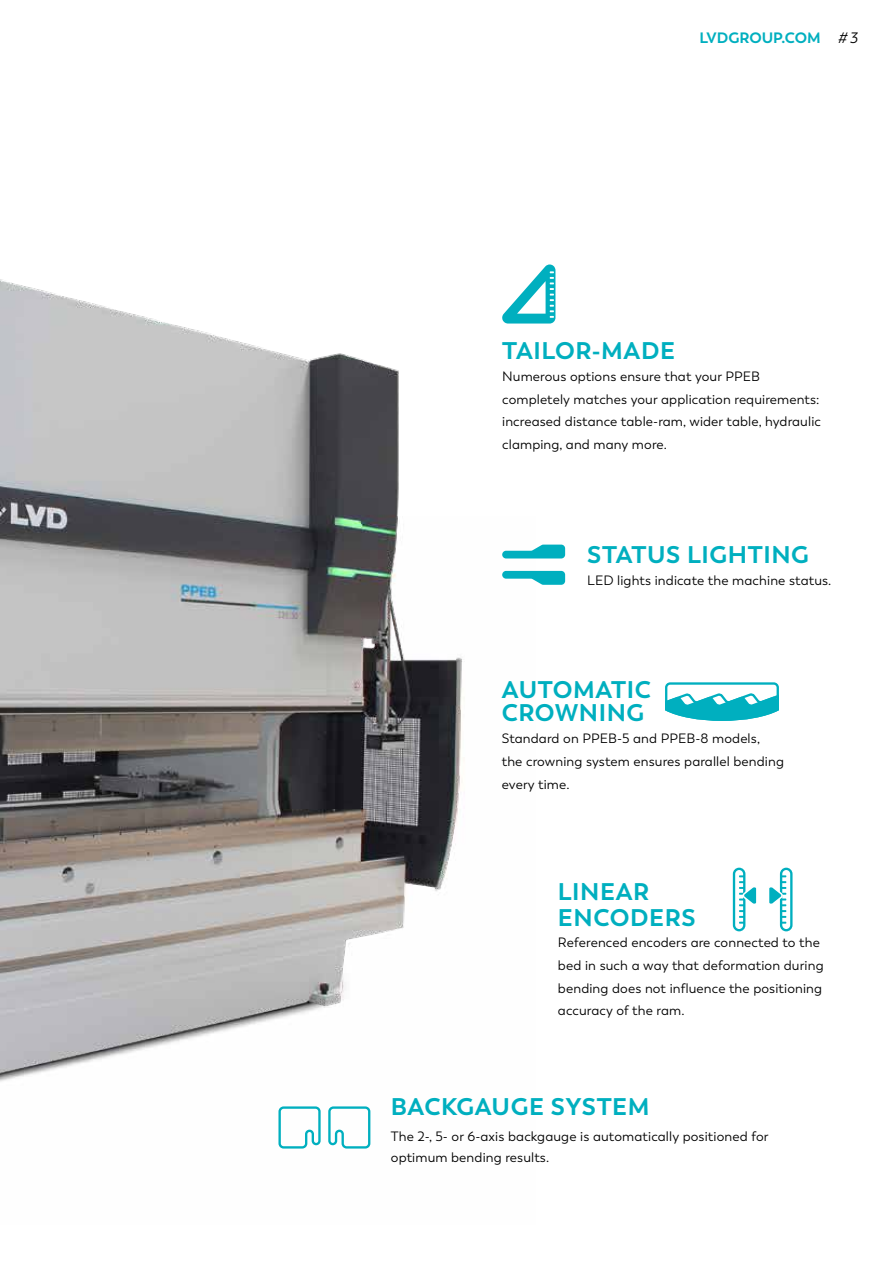
<style>
.page{position:relative;width:893px;height:1263px;background:#fff}
.page>*{position:absolute;margin:0;border:0;box-sizing:border-box;transform-origin:0 0}
.t1{font:700 24px/25.7px "Trenda";letter-spacing:.025em;color:#00afbf}
.t2{font:700 15px "Trenda";color:#00afbf}
.t3{font:13.5px/22.6px "Trenda";letter-spacing:.01em;color:#000}
.s1{font-weight:400;font-style:italic;color:#000}
</style>
<div class="page">
<img style="left:0;top:279px;width:536px;height:803px">
<div style="left:733px;top:868px;width:12px;height:63px;border:2px solid #00afbf;border-radius:5px"></div>
<svg style="left:739px;top:875px;width:18px;height:49px"></svg>
<div style="left:780px;top:868px;width:12px;height:63px;border:2px solid #00afbf;border-radius:5px"></div>
<svg style="left:769px;top:875px;width:17px;height:49px"></svg>
<svg style="left:278px;top:1106px;width:93px;height:43px"></svg>
<svg style="left:502px;top:545px;width:63px;height:13px"></svg>
<svg style="left:502px;top:571px;width:63px;height:14px"></svg>
<svg style="left:665px;top:682px;width:114px;height:39px"></svg>
<svg style="left:502px;top:264px;width:53px;height:59px"></svg>
<p class="t2" style="left:699px;top:28px;width:160px">LVDGROUP.COM <span class="s1"># 3</span></p>
<h1 class="t1" style="left:502px;top:338px;width:174px">TAILOR-MADE</h1>
<p class="t3" style="left:502px;top:365px;width:320px">Numerous options ensure that your PPEB completely matches your application requirements: increased distance table-ram, wider table, hydraulic clamping, and many more.</p>
<h1 class="t1" style="left:587px;top:542px;width:223px">STATUS LIGHTING</h1>
<p class="t3" style="left:587px;top:569px;width:246px">LED lights indicate the machine status.</p>
<h1 class="t1" style="left:502px;top:679px;width:151px;line-height:22.6px">AUTOMATIC<br>CROWNING</h1>
<p class="t3" style="left:502px;top:727px;width:284px">Standard on PPEB-5 and PPEB-8 models, the crowning system ensures parallel bending every time.</p>
<h1 class="t1" style="left:558px;top:879px;width:139px">LINEAR<br>ENCODERS</h1>
<p class="t3" style="left:558px;top:931px;width:267px">Referenced encoders are connected to the bed in such a way that deformation during bending does not influence the positioning accuracy of the ram.</p>
<h1 class="t1" style="left:391px;top:1094px;width:260px">BACKGAUGE SYSTEM</h1>
<p class="t3" style="left:391px;top:1126px;width:379px;line-height:21px">The 2-, 5- or 6-axis backgauge is automatically positioned for optimum bending results.</p>
</div>
